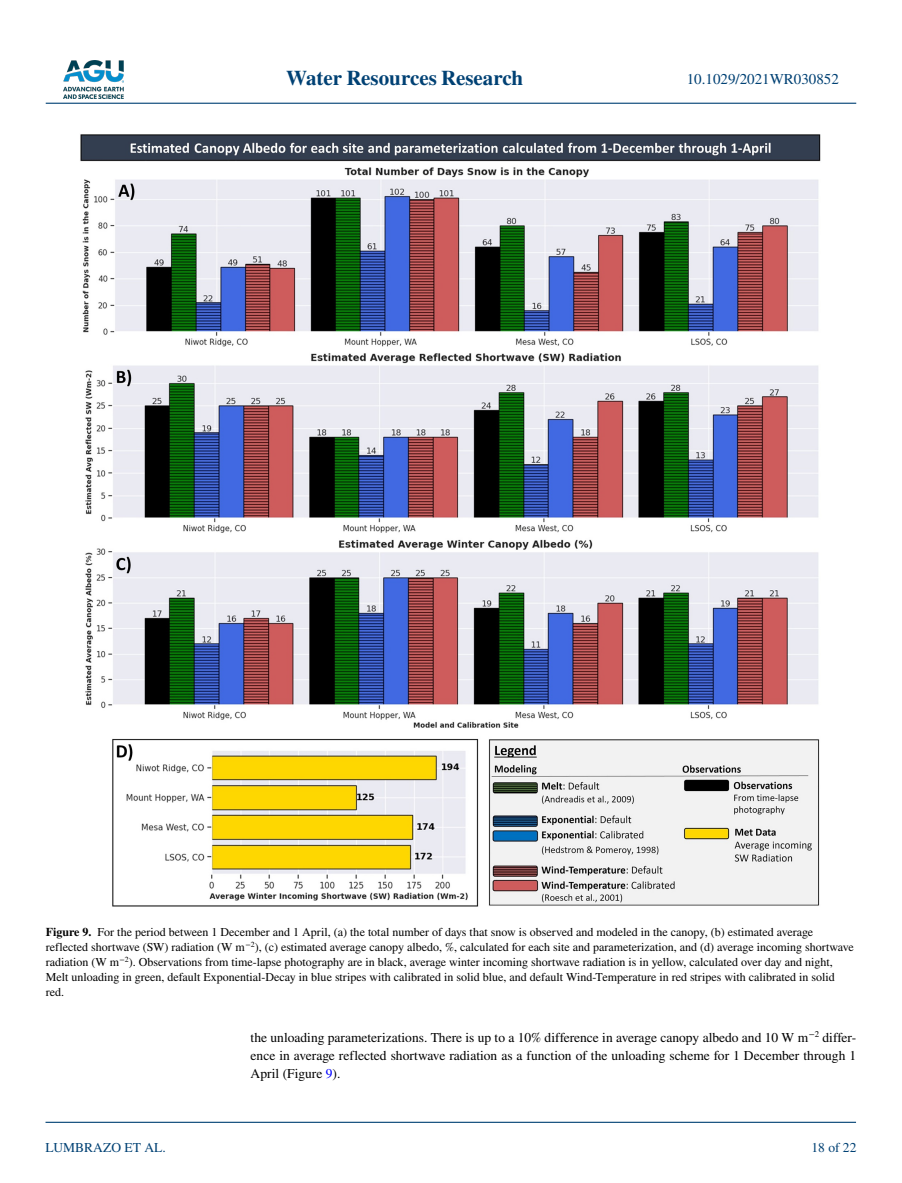
<style>
.page{position:relative;width:902px;height:1183px;background:#fff}
.page>*{position:absolute;margin:0;border:0;box-sizing:border-box;transform-origin:0 0}
.t1{font:700 21px "STIX";color:#004174}
.t2{font:15px "STIX";color:#004174}
.t3{font:13.5px/18px "STIX";color:#000;text-align:justify}
.t4{font:13.5px "STIX";color:#004174}
.t5{font:12px/15px "STIX";color:#000}
.s1{font-weight:700}
.s2{color:#00f}
</style>
<div class="page">
<img style="left:63px;top:60px;width:60px;height:39px">
<hr style="left:46px;top:103px;width:810px;height:1px;background:#004174">
<hr style="left:45px;top:1121px;width:810px;height:1px;background:#004174">
<img style="left:80px;top:134px;width:741px;height:772px">
<h1 class="t1" style="left:286px;top:66px;width:238px">Water Resources Research</h1>
<p class="t2" style="left:686px;top:69px;width:154px">10.1029/2021WR030852</p>
<p class="t5" style="left:46px;top:924px;width:809px"><span class="s1">Figure 9.</span> For the period between 1 December and 1 April, (a) the total number of days that snow is observed and modeled in the canopy, (b) estimated average reflected shortwave (SW) radiation (W m<sup>−2</sup>), (c) estimated average canopy albedo, %, calculated for each site and parameterization, and (d) average incoming shortwave radiation (W m<sup>−2</sup>). Observations from time-lapse photography are in black, average winter incoming shortwave radiation is in yellow, calculated over day and night, Melt unloading in green, default Exponential-Decay in blue stripes with calibrated in solid blue, and default Wind-Temperature in red stripes with calibrated in solid red.</p>
<p class="t4" style="left:45px;top:1138px;width:122px">LUMBRAZO ET AL.</p>
<p class="t3" style="left:250px;top:1028px;width:607px">the unloading parameterizations. There is up to a 10% difference in average canopy albedo and 10 W m<sup>−2</sup> differ&shy;ence in average reflected shortwave radiation as a function of the unloading scheme for 1 December through 1<br>April (Figure <span class="s2">9</span>).</p>
<p class="t4" style="left:811px;top:1138px;width:46px">18 of 22</p>
</div>
